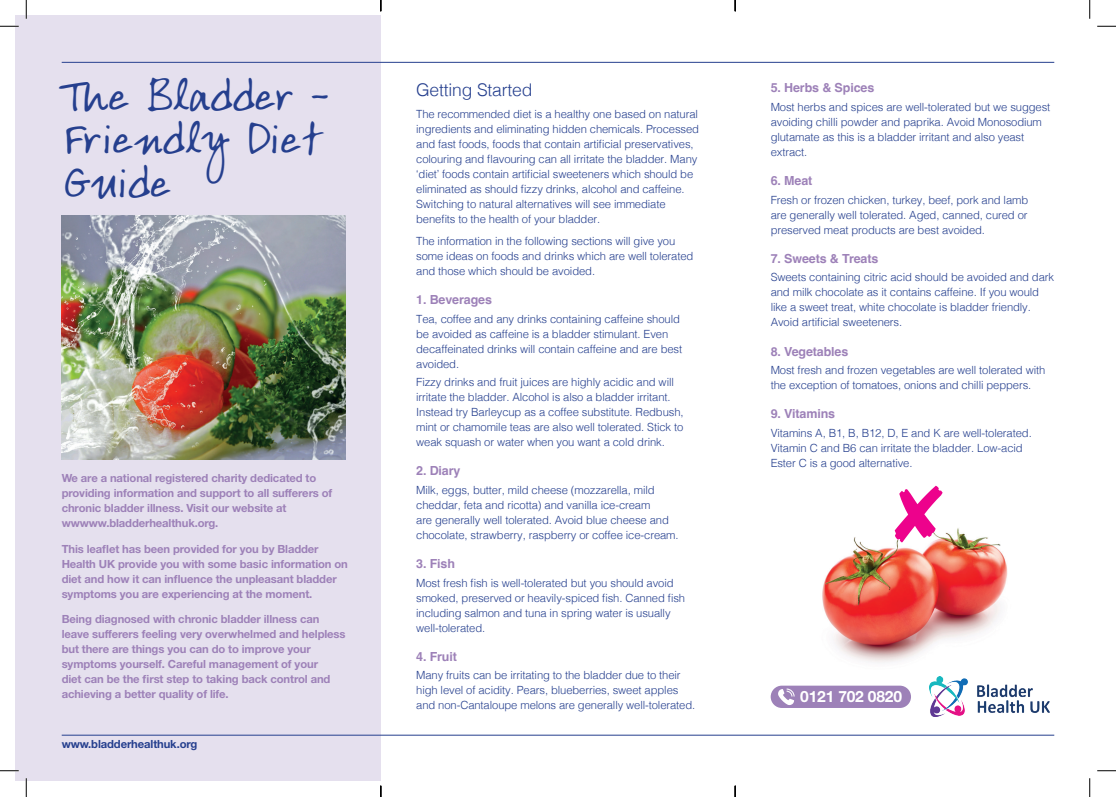
<style>
.page{position:relative;width:1116px;height:797px;background:#fff}
.page>*{position:absolute;margin:0;border:0;box-sizing:border-box;transform-origin:0 0}
.t1{font:45px/43.8px "Ardleys Hand";letter-spacing:-.01em;color:#253f8e;text-align:justify}
.t2{font:300 17.5px "Helvetica";letter-spacing:-.01em;color:#253f8e}
.t3{font:700 15.5px "Helvetica Neue";letter-spacing:-.01em;color:#fff}
.t4{font:700 12.5px "Helvetica";letter-spacing:-.01em;color:#9d81b8}
.t5{font:300 11.25px/15px "Helvetica";letter-spacing:-.01em;color:#253f8e}
.t6{font:700 11.25px/15px "Helvetica Neue";letter-spacing:-.01em;color:#9d81b8}
.t7{font:700 11.25px "Helvetica Neue";letter-spacing:-.01em;color:#253f8e}
</style>
<div class="page">
<img style="left:822px;top:528px;width:186px;height:135px">
<div style="left:16px;top:16px;width:365px;height:765px;background:#e5e0ee"></div>
<img style="left:62px;top:216px;width:283px;height:244px">
<img style="left:929px;top:676px;width:120px;height:40px">
<hr style="left:62px;top:62px;width:992px;height:1px;background:#253f8e">
<hr style="left:62px;top:734px;width:992px;height:1px;background:#253f8e">
<div style="left:770px;top:685px;width:141px;height:23px;background:#9d81b8;border-radius:11px"></div>
<svg style="left:778px;top:688px;width:16px;height:17px"></svg>
<svg style="left:0;top:25px;width:19px;height:2px"></svg>
<svg style="left:1097px;top:25px;width:18px;height:2px"></svg>
<svg style="left:0;top:770px;width:19px;height:1px"></svg>
<svg style="left:1097px;top:770px;width:18px;height:1px"></svg>
<svg style="left:25px;top:0;width:2px;height:19px"></svg>
<svg style="left:25px;top:778px;width:2px;height:19px"></svg>
<svg style="left:1089px;top:0;width:1px;height:19px"></svg>
<svg style="left:1089px;top:778px;width:1px;height:19px"></svg>
<svg style="left:380px;top:785px;width:1px;height:12px"></svg>
<svg style="left:734px;top:0;width:2px;height:11px"></svg>
<svg style="left:734px;top:785px;width:2px;height:12px"></svg>
<svg style="left:894px;top:528px;width:48px;height:14px"></svg>
<h1 class="t1" style="left:62px;top:72px;width:267px">The Bladder - Friendly Diet Guide</h1>
<p class="t4" style="left:770px;top:80px;width:105px">5. Herbs &amp; Spices</p>
<h2 class="t2" style="left:416px;top:74px;width:118px">Getting Started</h2>
<p class="t5" style="left:416px;top:105px;width:284px">The recommended diet is a healthy one based on natural ingredients and eliminating hidden chemicals. Processed and fast foods, foods that contain artificial preservatives, colouring and flavouring can all irritate the bladder. Many ‘diet’ foods contain artificial sweeteners which should be eliminated as should fizzy drinks, alcohol and caffeine.<br>Switching to natural alternatives will see immediate benefits to the health of your bladder.</p>
<p class="t5" style="left:416px;top:232px;width:279px">The information in the following sections will give you some ideas on foods and drinks which are well tolerated and those which should be avoided.</p>
<p class="t4" style="left:416px;top:292px;width:77px">1. Beverages</p>
<p class="t5" style="left:416px;top:310px;width:267px">Tea, coffee and any drinks containing caffeine should be avoided as caffeine is a bladder stimulant. Even decaffeinated drinks will contain caffeine and are best avoided.</p>
<p class="t5" style="left:416px;top:374px;width:269px">Fizzy drinks and fruit juices are highly acidic and will irritate the bladder. Alcohol is also a bladder irritant.<br>Instead try Barleycup as a coffee substitute. Redbush, mint or chamomile teas are also well tolerated. Stick to weak squash or water when you want a cold drink.</p>
<p class="t4" style="left:416px;top:463px;width:46px">2. Diary</p>
<p class="t5" style="left:416px;top:481px;width:264px">Milk, eggs, butter, mild cheese (mozzarella, mild cheddar, feta and ricotta) and vanilla ice-cream<br>are generally well tolerated. Avoid blue cheese and chocolate, strawberry, raspberry or coffee ice-cream.</p>
<p class="t4" style="left:416px;top:556px;width:40px">3. Fish</p>
<p class="t5" style="left:416px;top:574px;width:270px">Most fresh fish is well-tolerated but you should avoid smoked, preserved or heavily-spiced fish. Canned fish including salmon and tuna in spring water is usually well-tolerated.</p>
<p class="t4" style="left:416px;top:649px;width:42px">4. Fruit</p>
<p class="t5" style="left:416px;top:667px;width:281px">Many fruits can be irritating to the bladder due to their high level of acidity. Pears, blueberries, sweet apples and non-Cantaloupe melons are generally well-tolerated.</p>
<p class="t5" style="left:770px;top:99px;width:281px">Most herbs and spices are well-tolerated but we suggest avoiding chilli powder and paprika. Avoid Monosodium glutamate as this is a bladder irritant and also yeast extract.</p>
<p class="t4" style="left:770px;top:173px;width:43px">6. Meat</p>
<p class="t5" style="left:770px;top:191px;width:259px;text-align:justify">Fresh or frozen chicken, turkey, beef, pork and lamb are generally well tolerated. Aged, canned, cured or preserved meat products are best avoided.</p>
<p class="t4" style="left:770px;top:251px;width:109px">7. Sweets &amp; Treats</p>
<p class="t5" style="left:770px;top:269px;width:285px">Sweets containing citric acid should be avoided and dark and milk chocolate as it contains caffeine. If you would like a sweet treat, white chocolate is bladder friendly.<br>Avoid artificial sweeteners.</p>
<p class="t4" style="left:770px;top:343px;width:79px">8. Vegetables</p>
<p class="t5" style="left:770px;top:362px;width:276px">Most fresh and frozen vegetables are well tolerated with the exception of tomatoes, onions and chilli peppers.</p>
<p class="t4" style="left:770px;top:406px;width:66px">9. Vitamins</p>
<p class="t5" style="left:770px;top:424px;width:263px">Vitamins A, B1, B, B12, D, E and K are well-tolerated.<br>Vitamin C and B6 can irritate the bladder. Low-acid<br>Ester C is a good alternative.</p>
<p class="t6" style="left:62px;top:470px;width:272px">We are a national registered charity dedicated to providing information and support to all sufferers of chronic bladder illness. Visit our website at wwwww.bladderhealthuk.org.</p>
<p class="t6" style="left:62px;top:541px;width:288px">This leaflet has been provided for you by Bladder Health UK provide you with some basic information on diet and how it can influence the unpleasant bladder symptoms you are experiencing at the moment.</p>
<p class="t6" style="left:62px;top:611px;width:285px">Being diagnosed with chronic bladder illness can leave sufferers feeling very overwhelmed and helpless but there are things you can do to improve your symptoms yourself. Careful management of your<br>diet can be the first step to taking back control and achieving a better quality of life.</p>
<p class="t7" style="left:62px;top:736px;width:137px">www.bladderhealthuk.org</p>
<h3 class="t3" style="left:800px;top:686px;width:103px">0121 702 0820</h3>
</div>
